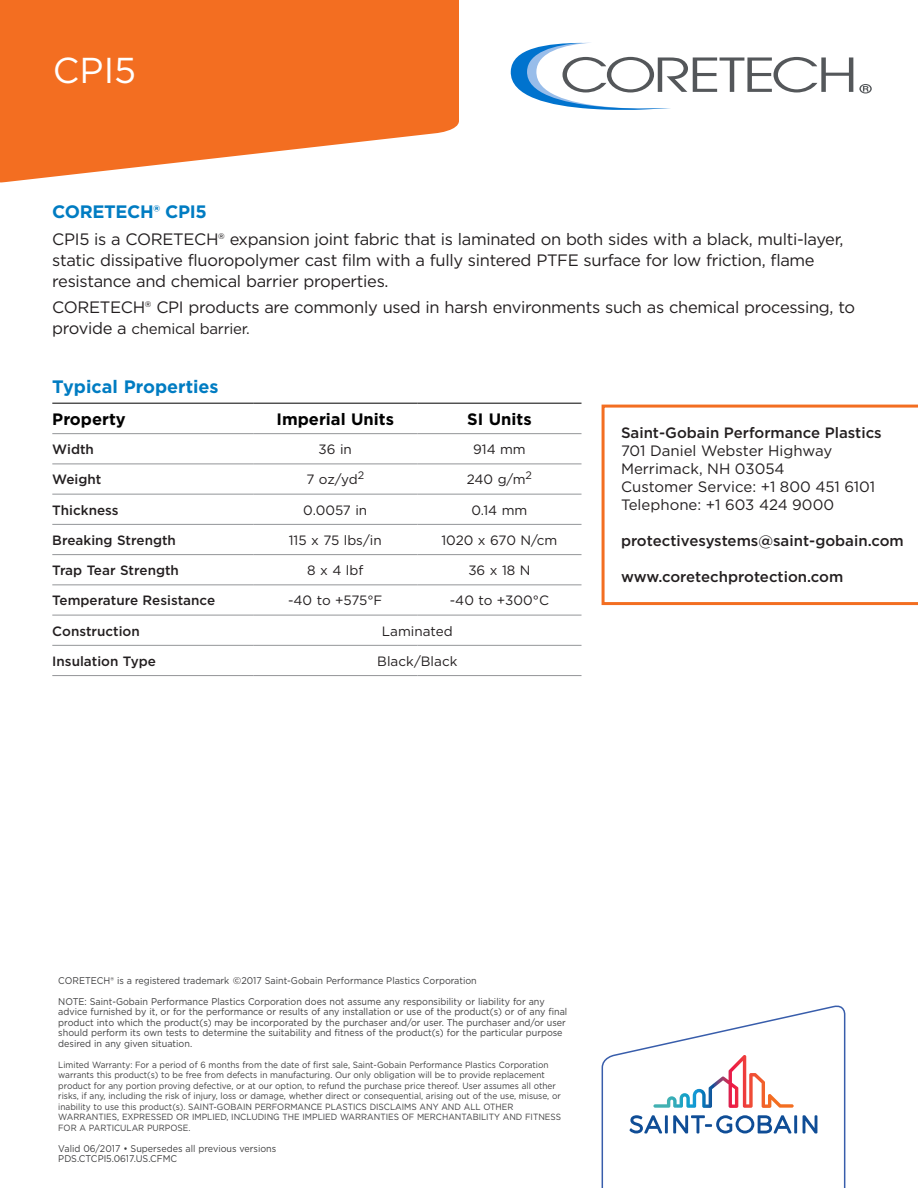
<style>
.page{position:relative;width:918px;height:1188px;background:#fff}
.page>*{position:absolute;margin:0;border:0;box-sizing:border-box;transform-origin:0 0}
.t1{font:36px "Gotham";color:#fff}
.t2{font:700 18px "Gotham";color:#007cc2}
.t3{font:700 18px "Gotham";letter-spacing:-.02em;color:#007cc2}
.t4{font:16.5px/21px "Gotham";letter-spacing:-.02em;color:#231f20}
.t5{font:700 16.5px "Gotham";color:#000}
.t6{font:500 15px "Gotham";color:#231f20}
.t7{font:15px "Gotham";color:#231f20}
.t8{font:15px "Gotham";letter-spacing:-.02em;color:#231f20}
.t9{font:13.5px "Gotham";color:#231f20}
.t10{font:500 13.5px "Gotham";color:#231f20}
.Order_Info_Line{font:9.75px/10.5px "Gotham";color:#3e3e3f;scale:.92 1}
.t11{font:9px/10.5px "Gotham";color:#3e3e3f;scale:.93 1}
.s1{font-size:16.5px}
.s2{color:#231f20}
</style>
<div class="page">
<hr style="left:52px;top:433px;width:201px;height:1px;background:#939598">
<hr style="left:253px;top:433px;width:164px;height:1px;background:#939598">
<hr style="left:417px;top:433px;width:165px;height:1px;background:#939598">
<hr style="left:52px;top:464px;width:201px;height:1px;background:#939598">
<hr style="left:253px;top:464px;width:164px;height:1px;background:#939598">
<hr style="left:417px;top:464px;width:165px;height:1px;background:#939598">
<hr style="left:52px;top:494px;width:201px;height:1px;background:#939598">
<hr style="left:253px;top:494px;width:164px;height:1px;background:#939598">
<hr style="left:417px;top:494px;width:165px;height:1px;background:#939598">
<hr style="left:52px;top:524px;width:201px;height:1px;background:#939598">
<hr style="left:253px;top:524px;width:164px;height:1px;background:#939598">
<hr style="left:417px;top:524px;width:165px;height:1px;background:#939598">
<hr style="left:52px;top:554px;width:201px;height:1px;background:#939598">
<hr style="left:253px;top:554px;width:164px;height:1px;background:#939598">
<hr style="left:417px;top:554px;width:165px;height:1px;background:#939598">
<hr style="left:52px;top:584px;width:201px;height:1px;background:#939598">
<hr style="left:253px;top:584px;width:164px;height:1px;background:#939598">
<hr style="left:417px;top:584px;width:165px;height:1px;background:#939598">
<hr style="left:52px;top:615px;width:201px;height:1px;background:#939598">
<hr style="left:253px;top:615px;width:164px;height:1px;background:#939598">
<hr style="left:417px;top:615px;width:165px;height:1px;background:#939598">
<hr style="left:52px;top:645px;width:201px;height:1px;background:#939598">
<hr style="left:253px;top:645px;width:164px;height:1px;background:#939598">
<hr style="left:417px;top:645px;width:165px;height:1px;background:#939598">
<hr style="left:52px;top:675px;width:201px;height:1px;background:#939598">
<hr style="left:253px;top:675px;width:164px;height:1px;background:#939598">
<hr style="left:417px;top:675px;width:165px;height:1px;background:#939598">
<hr style="left:52px;top:403px;width:201px;height:1px;background:#000">
<hr style="left:253px;top:403px;width:164px;height:1px;background:#000">
<hr style="left:417px;top:403px;width:165px;height:1px;background:#000">
<svg style="left:511px;top:43px;width:342px;height:67px"></svg>
<svg style="left:859px;top:84px;width:13px;height:10px"></svg>
<svg style="left:0;top:0;width:459px;height:183px;fill:#f36e21"></svg>
<svg style="left:601px;top:1005px;width:245px;height:183px"></svg>
<svg style="left:629px;top:1115px;width:33px;height:19px"></svg>
<hr style="left:665px;top:1115px;width:3px;height:18px;background:#0f4d96">
<svg style="left:673px;top:1115px;width:118px;height:19px"></svg>
<hr style="left:794px;top:1115px;width:3px;height:18px;background:#0f4d96">
<svg style="left:803px;top:1115px;width:14px;height:18px"></svg>
<svg style="left:653px;top:1055px;width:141px;height:53px"></svg>
<svg style="left:602px;top:405px;width:316px;height:200px"></svg>
<p class="t1" style="left:53px;top:47px;width:85px">CPI5</p>
<p class="t3" style="left:52px;top:200px;width:156px">CORETECH® CPI5</p>
<p class="t4" style="left:52px;top:228px;width:793px">CPI5 is a CORETECH® expansion joint fabric that is laminated on both sides with a black, multi-layer, static dissipative fluoropolymer cast film with a fully sintered PTFE surface for low friction, flame resistance and chemical barrier properties.</p>
<p class="t4" style="left:52px;top:296px;width:804px">CORETECH® CPI products are commonly used in harsh environments such as chemical processing, to</p>
<p class="t8" style="left:52px;top:319px;width:199px"><span class="s1">provide a</span> chemical barrier.</p>
<p class="t2" style="left:52px;top:374px;width:168px">Typical Properties</p>
<p class="t5" style="left:52px;top:408px;width:75px">Property</p>
<p class="t5" style="left:277px;top:408px;width:119px">Imperial Units</p>
<p class="t5" style="left:467px;top:408px;width:66px">SI Units</p>
<p class="t10" style="left:52px;top:441px;width:43px">Width</p>
<p class="t9" style="left:319px;top:441px;width:35px">36 in</p>
<p class="t9" style="left:473px;top:441px;width:54px">914 mm</p>
<p class="t10" style="left:52px;top:471px;width:51px">Weight</p>
<p class="t9" style="left:306px;top:471px;width:59px">7 oz/yd<sup>2</sup></p>
<p class="t9" style="left:467px;top:471px;width:67px">240 g/m<sup>2</sup></p>
<p class="t10" style="left:52px;top:501px;width:68px">Thickness</p>
<p class="t9" style="left:303px;top:501px;width:65px">0.0057 in</p>
<p class="t9" style="left:471px;top:501px;width:57px">0.14 mm</p>
<p class="t10" style="left:52px;top:531px;width:125px">Breaking Strength</p>
<p class="t9" style="left:289px;top:531px;width:94px">115 x 75 lbs/in</p>
<p class="t9" style="left:441px;top:531px;width:118px">1020 x 670 N/cm</p>
<p class="t10" style="left:52px;top:562px;width:128px">Trap Tear Strength</p>
<p class="t9" style="left:307px;top:562px;width:58px">8 x 4 lbf</p>
<p class="t9" style="left:468px;top:562px;width:64px">36 x 18 N</p>
<p class="t10" style="left:52px;top:592px;width:164px">Temperature Resistance</p>
<p class="t9" style="left:288px;top:592px;width:96px">-40 to +575°F</p>
<p class="t9" style="left:450px;top:592px;width:101px">-40 to +300°C</p>
<p class="t10" style="left:52px;top:622px;width:89px">Construction</p>
<p class="t9" style="left:382px;top:622px;width:72px">Laminated</p>
<p class="t10" style="left:52px;top:652px;width:105px">Insulation Type</p>
<p class="t9" style="left:377px;top:652px;width:82px">Black/Black</p>
<p class="t6" style="left:621px;top:423px;width:262px">Saint-Gobain Performance Plastics</p>
<p class="t7" style="left:621px;top:442px;width:213px">701 Daniel Webster Highway</p>
<p class="t7" style="left:621px;top:460px;width:165px">Merrimack, NH 03054</p>
<p class="t7" style="left:621px;top:478px;width:256px">Customer Service: +1 800 451 6101</p>
<p class="t7" style="left:621px;top:496px;width:215px">Telephone: +1 603 424 9000</p>
<p class="t6" style="left:621px;top:531px;width:284px">protectivesystems@saint-gobain.com</p>
<p class="t6" style="left:621px;top:567px;width:224px">www.coretechprotection.com</p>
<p class="Order_Info_Line" style="left:58px;top:975px;width:456px">CORETECH® is a registered trademark <span class="s2">©</span>2017 Saint-Gobain Performance Plastics Corporation</p>
<p class="Order_Info_Line" style="left:58px;top:996px;width:555px">NOTE: Saint-Gobain Performance Plastics Corporation does not assume any responsibility or liability for any advice furnished by it, or for the performance or results of any installation or use of the product(s) or of any final product into which the product(s) may be incorporated by the purchaser and/or user. The purchaser and/or user should perform its own tests to determine the suitability and fitness of the product(s) for the particular purpose desired in any given situation.</p>
<p class="t11" style="left:58px;top:1059px;width:542px">Limited Warranty: For a period of 6 months from the date of first sale, Saint-Gobain Performance Plastics Corporation warrants this product(s) to be free from defects in manufacturing. Our only obligation will be to provide replacement product for any portion proving defective, or at our option, to refund the purchase price thereof. User assumes all other risks, if any, including the risk of injury, loss or damage, whether direct or consequential, arising out of the use, misuse, or inability to use this product(s). SAINT-GOBAIN PERFORMANCE PLASTICS DISCLAIMS ANY AND ALL OTHER WARRANTIES, EXPRESSED OR IMPLIED, INCLUDING THE IMPLIED WARRANTIES OF MERCHANTABILITY AND FITNESS FOR A PARTICULAR PURPOSE.</p>
<p class="Order_Info_Line" style="left:58px;top:1143px;width:238px">Valid 06/2017 • Supersedes all previous versions</p>
<p class="Order_Info_Line" style="left:58px;top:1153px;width:131px">PDS.CTCPI5.0617.US.CFMC</p>
</div>
